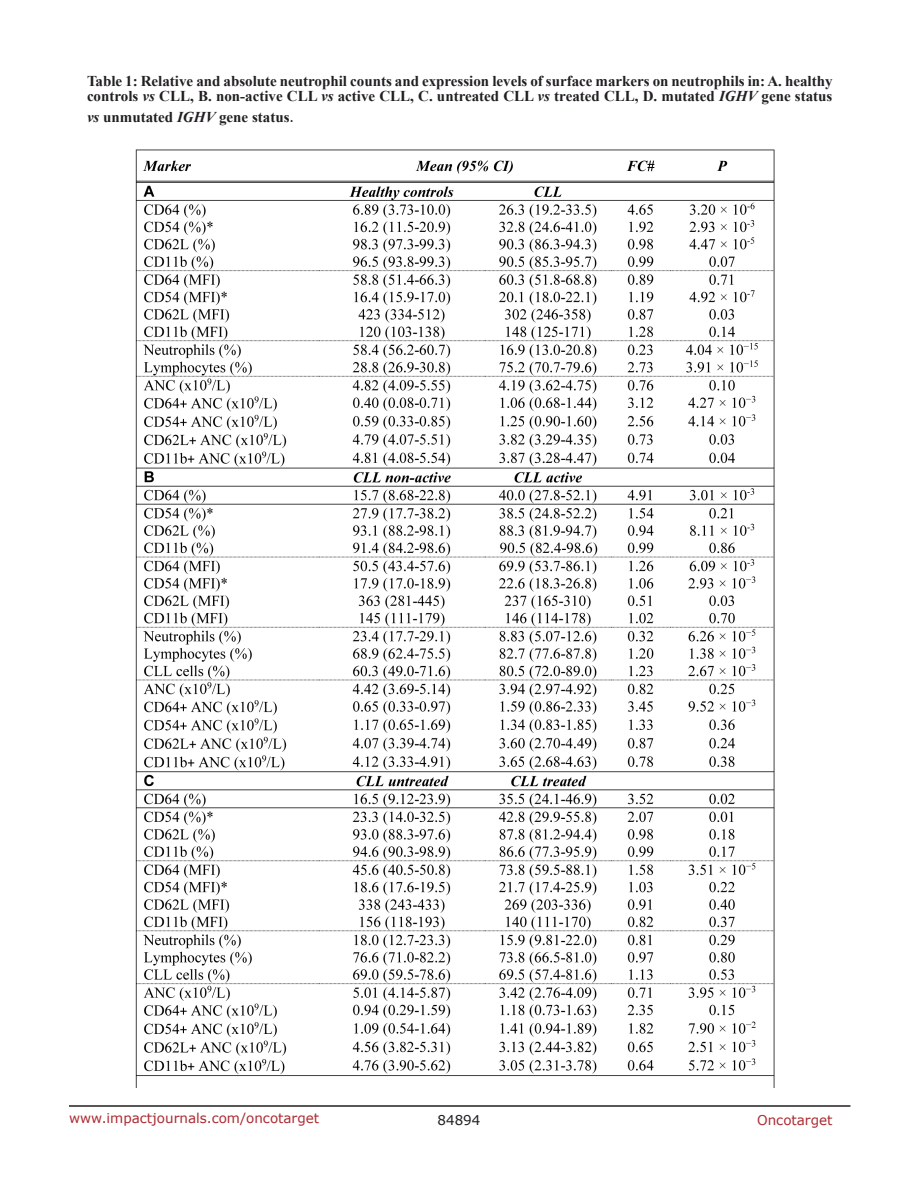
<style>
.page{position:relative;width:918px;height:1188px;background:#fff}
.page>*{position:absolute;margin:0;border:0;box-sizing:border-box;transform-origin:0 0}
.TableHeading{font:700 15px/15px "Times New Roman";color:#221f22}
.t1{font:13.5px "Verdana";color:#ac2b31}
.t2{font:13.5px "Verdana";color:#221f22}
.s1{font-style:italic}
.s2{font-weight:400;font-size:18px}
</style>
<div class="page">
<hr style="left:69px;top:1105px;width:781px;height:2px;background:#231f20">
<img style="left:135px;top:149px;width:640px;height:938px">
<p class="TableHeading" style="left:87px;top:73px;width:747px">Table 1: Relative and absolute neutrophil counts and expression levels of surface markers on neutrophils in: A. healthy controls <span class="s1">vs</span> CLL, B. non-active CLL <span class="s1">vs</span> active CLL, C. untreated CLL <span class="s1">vs</span> treated CLL, D. mutated <span class="s1">IGHV</span> gene status</p>
<p class="TableHeading" style="left:87px;top:109px;width:209px"><span class="s1">vs</span> unmutated <span class="s1">IGHV</span> gene status<span class="s2">.</span></p>
<p class="t1" style="left:69px;top:1109px;width:252px">www.impactjournals.com/oncotarget</p>
<p class="t2" style="left:438px;top:1111px;width:44px">84894</p>
<p class="t1" style="left:757px;top:1111px;width:77px">Oncotarget</p>
</div>
